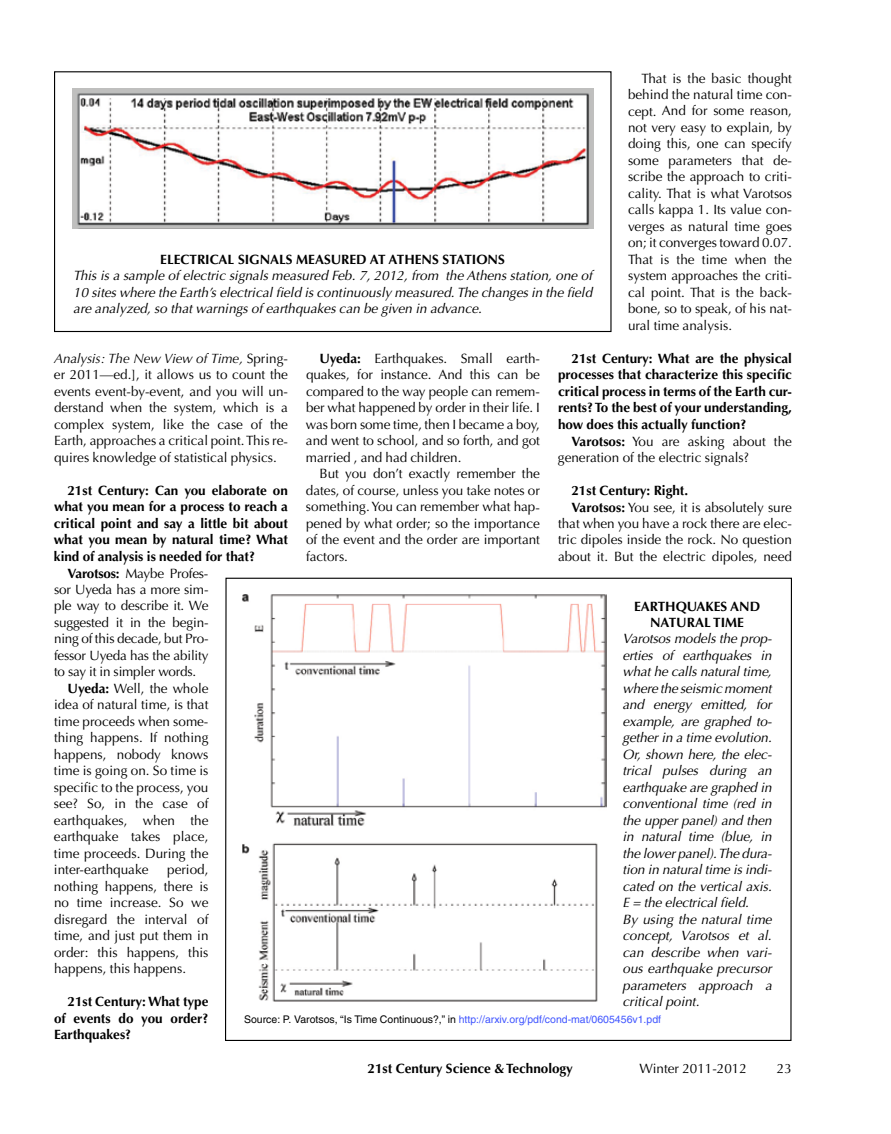
<style>
.page{position:relative;width:891px;height:1134px;background:#fff}
.page>*{position:absolute;margin:0;border:0;box-sizing:border-box;transform-origin:0 0}
.t1{font:13.5px/16.5px "Optima";color:#000;text-align:justify}
.t2{font:italic 13.5px/16.5px "Optima";letter-spacing:-.01em;color:#000;text-align:justify}
.t3{font:700 13.5px/16.5px "Optima";color:#000;text-align:justify}
.t4{font:10.5px "Helvetica";color:#4055ff}
.s1{font-weight:700}
.s2{font-style:italic}
.s3{color:#000}
</style>
<div class="page">
<div style="left:54px;top:71px;width:558px;height:261px;border:1px solid #000"></div>
<img style="left:72px;top:88px;width:521px;height:141px">
<svg style="left:225px;top:577px;width:567px;height:464px"></svg>
<img style="left:242px;top:594px;width:364px;height:408px">
<p class="t1" style="left:628px;top:70px;width:166px;text-indent:14px">That is the basic thought behind the natural time con&shy;cept. And for some reason, not very easy to explain, by doing this, one can specify some parameters that de&shy;scribe the approach to criti&shy;cality. That is what Varotsos calls kappa 1. Its value con&shy;verges as natural time goes on; it converges toward 0.07.<br>That is the time when the system approaches the criti&shy;cal point. That is the back&shy;bone, so to speak, of his nat&shy;ural time analysis.</p>
<p class="t3" style="left:558px;top:350px;width:235px;text-indent:14px">21st Century: What are the physical processes that characterize this specific critical process in terms of the Earth cur&shy;rents?To the best of your understanding, how does this actually function?</p>
<p class="t1" style="left:558px;top:433px;width:235px;text-indent:14px"><span class="s1">Varotsos:</span> You are asking about the generation of the electric signals?</p>
<p class="t3" style="left:571px;top:482px;width:118px">21st Century: Right.</p>
<p class="t1" style="left:572px;top:499px;width:222px"><span class="s1">Varotsos:</span> You see, it is absolutely sure</p>
<p class="t1" style="left:558px;top:515px;width:235px">that when you have a rock there are elec-</p>
<p class="t1" style="left:558px;top:532px;width:236px">tric dipoles inside the rock. No question</p>
<p class="t1" style="left:558px;top:548px;width:235px">about it. But the electric dipoles, need</p>
<p class="t3" style="left:160px;top:251px;width:346px">ELECTRICAL SIGNALS MEASURED AT ATHENS STATIONS</p>
<p class="t2" style="left:73px;top:268px;width:521px">This is a sample of electric signals measured Feb. 7, 2012, from the Athens station, one of 10 sites where the Earth’s electrical field is continuously measured. The changes in the field are analyzed, so that warnings of earthquakes can be given in advance.</p>
<p class="t1" style="left:306px;top:350px;width:236px;text-indent:14px"><span class="s1">Uyeda:</span> Earthquakes. Small earth&shy;quakes, for instance. And this can be compared to the way people can remem&shy;ber what happened by order in their life. I was born some time, then I became a boy, and went to school, and so forth, and got married , and had children.</p>
<p class="t1" style="left:306px;top:466px;width:236px;text-indent:13px">But you don’t exactly remember the dates, of course, unless you take notes or something.You can remember what hap&shy;pened by what order; so the importance of the event and the order are important factors.</p>
<p class="t1" style="left:54px;top:350px;width:236px"><span class="s2">Analysis: The New View of Time,</span> Spring&shy;er 2011—ed.], it allows us to count the events event-by-event, and you will un&shy;derstand when the system, which is a complex system, like the case of the Earth, approaches a critical point.This re&shy;quires knowledge of statistical physics.</p>
<p class="t3" style="left:67px;top:482px;width:222px">21st Century: Can you elaborate on</p>
<p class="t3" style="left:54px;top:499px;width:235px">what you mean for a process to reach a</p>
<p class="t3" style="left:54px;top:515px;width:235px">critical point and say a little bit about</p>
<p class="t3" style="left:54px;top:532px;width:235px">what you mean by natural time? What</p>
<p class="t3" style="left:54px;top:548px;width:203px">kind of analysis is needed for that?</p>
<p class="t1" style="left:68px;top:565px;width:142px"><span class="s1">Varotsos:</span> Maybe Profes-</p>
<p class="t1" style="left:54px;top:581px;width:156px">sor Uyeda has a more sim-</p>
<p class="t1" style="left:54px;top:598px;width:156px">ple way to describe it. We</p>
<p class="t1" style="left:54px;top:614px;width:156px">suggested it in the begin-</p>
<p class="t1" style="left:54px;top:631px;width:156px">ning of this decade, but Pro-</p>
<p class="t1" style="left:54px;top:647px;width:156px">fessor Uyeda has the ability</p>
<p class="t1" style="left:54px;top:664px;width:144px">to say it in simpler words.</p>
<p class="t1" style="left:68px;top:680px;width:143px"><span class="s1">Uyeda:</span> Well, the whole</p>
<p class="t1" style="left:54px;top:697px;width:156px">idea of natural time, is that</p>
<p class="t1" style="left:54px;top:713px;width:156px">time proceeds when some-</p>
<p class="t1" style="left:54px;top:730px;width:156px">thing happens. If nothing</p>
<p class="t1" style="left:54px;top:746px;width:156px">happens, nobody knows</p>
<p class="t1" style="left:54px;top:763px;width:156px">time is going on. So time is</p>
<p class="t1" style="left:54px;top:779px;width:156px">specific to the process, you</p>
<p class="t1" style="left:54px;top:796px;width:156px">see? So, in the case of</p>
<p class="t1" style="left:54px;top:812px;width:156px">earthquakes, when the</p>
<p class="t1" style="left:54px;top:829px;width:156px">earthquake takes place,</p>
<p class="t1" style="left:54px;top:845px;width:156px">time proceeds. During the</p>
<p class="t1" style="left:54px;top:862px;width:96px">inter-earthquake</p>
<p class="t3" style="left:634px;top:598px;width:128px;text-align:center">EARTHQUAKES AND<br>NATURAL TIME</p>
<p class="t2" style="left:623px;top:631px;width:151px;text-align:left">Varotsos models the prop&shy;erties of earthquakes in what he calls natural time, where the seismic moment and energy emitted, for example, are graphed to&shy;gether in a time evolution.<br>Or, shown here, the elec&shy;trical pulses during an earthquake are graphed in conventional time (red in the upper panel) and then in natural time (blue, in the lower panel).The dura&shy;tion in natural time is indi&shy;cated on the vertical axis.<br>E = the electrical field.<br>By using the natural time concept, Varotsos et al. can describe when vari&shy;ous earthquake precursor parameters approach a critical point.</p>
<p class="t4" style="left:244px;top:1013px;width:418px"><span class="s3">Source: P. Varotsos, “Is Time Continuous?,” in</span> http://arxiv.org/pdf/cond-mat/0605456v1.pdf</p>
<p class="t1" style="left:54px;top:862px;width:156px;text-indent:113px">period, nothing happens, there is no time increase. So we disregard the interval of time, and just put them in order: this happens, this happens, this happens.</p>
<p class="t3" style="left:54px;top:994px;width:156px;text-indent:14px">21st Century: What type of events do you order?<br>Earthquakes?</p>
<p class="t3" style="left:368px;top:1060px;width:207px">21st Century Science &amp; Technology</p>
<p class="t1" style="left:640px;top:1060px;width:109px">Winter 2011-2012</p>
<p class="t1" style="left:777px;top:1060px;width:17px">23</p>
</div>
